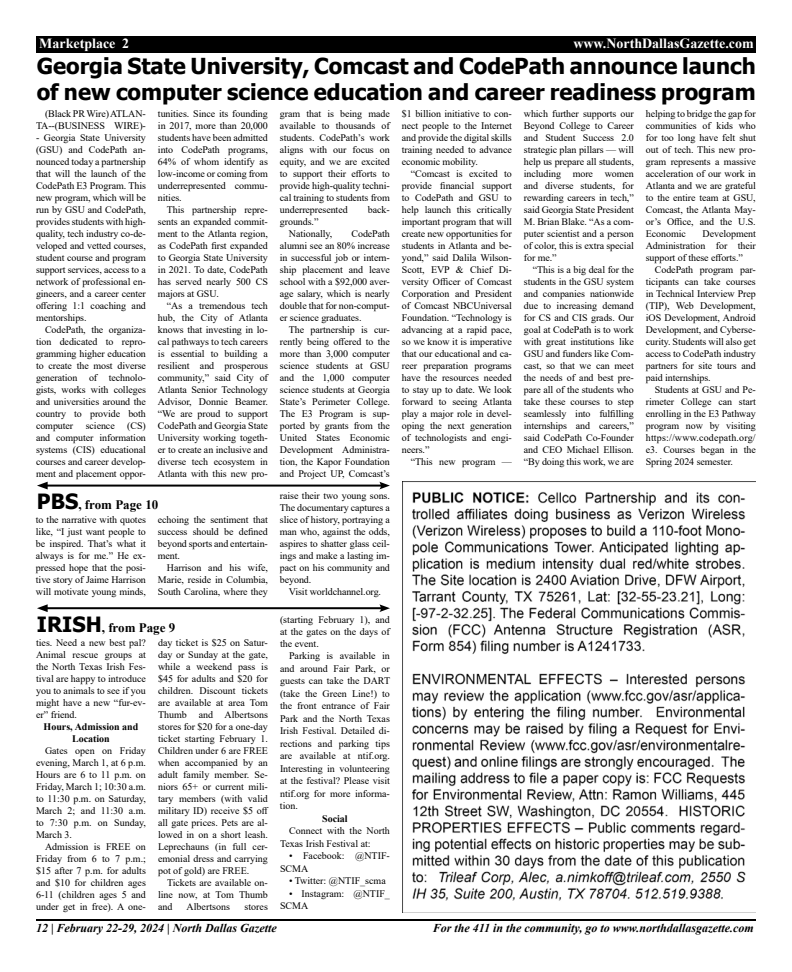
<style>
.page{position:relative;width:792px;height:972px;background:#fff}
.page>*{position:absolute;margin:0;border:0;box-sizing:border-box;transform-origin:0 0}
.t1{font:700 22px/26.4px "Tahoma";color:#000}
.t2{font:700 14px "Times New Roman";color:#fff}
.t3{font:700 13px "Times New Roman";color:#000}
.t4{font:italic 700 12px "Times New Roman";color:#000}
.t5{font:10px/12px "Times New Roman";letter-spacing:-.005em;color:#000;text-align:justify}
.t6{font:700 10px/12px "Times New Roman";color:#000;text-align:center}
.s1{font-family:"Tahoma";font-size:21px}
</style>
<div class="page">
<hr style="left:36px;top:919px;width:720px;height:2px;background:#000">
<div style="left:36px;top:36px;width:720px;height:17px;background:#000"></div>
<img style="left:402px;top:481px;width:354px;height:432px">
<hr style="left:44px;top:607px;width:339px;height:2px;background:#000">
<svg style="left:37px;top:604px;width:11px;height:8px"></svg>
<svg style="left:379px;top:604px;width:11px;height:8px"></svg>
<hr style="left:44px;top:485px;width:339px;height:2px;background:#000">
<svg style="left:37px;top:482px;width:11px;height:7px"></svg>
<svg style="left:379px;top:482px;width:11px;height:7px"></svg>
<h2 class="t2" style="left:39px;top:33px;width:91px">Marketplace 2</h2>
<h2 class="t2" style="left:573px;top:33px;width:182px">www.NorthDallasGazette.com</h2>
<h1 class="t1" style="left:37px;top:54px;width:721px">Georgia State University, Comcast and CodePath announce launch of new computer science education and career readiness program</h1>
<p class="t5" style="left:36px;top:107px;width:111px;text-align:right">(Black PR Wire) ATLAN-<br>TA--(BUSINESS WIRE)-</p>
<p class="t5" style="left:36px;top:131px;width:111px">- Georgia State University (GSU) and CodePath an&shy;nounced today a partnership that will the launch of the CodePath E3 Program. This new program, which will be run by GSU and CodePath, provides students with high&shy;quality, tech industry co-de&shy;veloped and vetted courses, student course and program support services, access to a network of professional en&shy;gineers, and a career center offering 1:1 coaching and mentorships.</p>
<p class="t5" style="left:36px;top:323px;width:111px;text-indent:9px">CodePath, the organiza&shy;tion dedicated to repro&shy;gramming higher education to create the most diverse generation of technolo&shy;gists, works with colleges and universities around the country to provide both computer science (CS) and computer information systems (CIS) educational courses and career develop&shy;ment and placement oppor-</p>
<p class="t5" style="left:402px;top:107px;width:111px">$1 billion initiative to con&shy;nect people to the Internet and provide the digital skills training needed to advance economic mobility.</p>
<p class="t5" style="left:402px;top:167px;width:111px;text-indent:9px">“Comcast is excited to provide financial support to CodePath and GSU to help launch this critically important program that will create new opportunities for students in Atlanta and be&shy;yond,” said Dalila Wilson-Scott, EVP &amp; Chief Di&shy;versity Officer of Comcast Corporation and President of Comcast NBCUniversal Foundation. “Technology is advancing at a rapid pace, so we know it is imperative that our educational and ca&shy;reer preparation programs have the resources needed to stay up to date. We look forward to seeing Atlanta play a major role in devel&shy;oping the next generation of technologists and engi&shy;neers.”</p>
<p class="t5" style="left:411px;top:455px;width:102px">“This new program —</p>
<p class="t5" style="left:158px;top:107px;width:111px">tunities. Since its founding in 2017, more than 20,000 students have been admitted into CodePath programs, 64% of whom identify as low-income or coming from underrepresented commu&shy;nities.</p>
<p class="t5" style="left:158px;top:203px;width:111px;text-indent:9px">This partnership repre&shy;sents an expanded commit&shy;ment to the Atlanta region, as CodePath first expanded to Georgia State University in 2021. To date, CodePath has served nearly 500 CS majors at GSU.</p>
<p class="t5" style="left:158px;top:299px;width:111px;text-indent:9px">“As a tremendous tech hub, the City of Atlanta knows that investing in lo&shy;cal pathways to tech careers is essential to building a resilient and prosperous community,” said City of Atlanta Senior Technology Advisor, Donnie Beamer. “We are proud to support CodePath and Georgia State University working togeth&shy;er to create an inclusive and diverse tech ecosystem in Atlanta with this new pro-</p>
<p class="t5" style="left:280px;top:107px;width:111px">gram that is being made available to thousands of students. CodePath’s work aligns with our focus on equity, and we are excited to support their efforts to provide high-quality techni&shy;cal training to students from underrepresented</p>
<p class="t5" style="left:524px;top:107px;width:111px">which further supports our Beyond College to Career and Student Success 2.0 strategic plan pillars — will help us prepare all students, including more women and diverse students, for rewarding careers in tech,” said Georgia State President M. Brian Blake. “As a com&shy;puter scientist and a person of color, this is extra special for me.”</p>
<p class="t5" style="left:524px;top:263px;width:111px;text-indent:9px">“This is a big deal for the students in the GSU system and companies nationwide due to increasing demand for CS and CIS grads. Our goal at CodePath is to work with great institutions like GSU and funders like Com&shy;cast, so that we can meet the needs of and best pre&shy;pare all of the students who take these courses to step seamlessly into fulfilling internships and careers,” said CodePath Co-Founder and CEO Michael Ellison. “By doing this work, we are</p>
<p class="t5" style="left:646px;top:107px;width:111px">helping to bridge the gap for communities of kids who for too long have felt shut out of tech. This new pro&shy;gram represents a massive acceleration of our work in Atlanta and we are grateful to the entire team at GSU, Comcast, the Atlanta May&shy;or’s Office, and the U.S.<br>Economic</p>
<p class="t5" style="left:368px;top:203px;width:23px">back-</p>
<p class="t5" style="left:289px;top:215px;width:45px;text-indent:-9px">grounds.”<br>Nationally,</p>
<p class="t5" style="left:280px;top:227px;width:111px;text-indent:72px">CodePath alumni see an 80% increase in successful job or intern&shy;ship placement and leave school with a $92,000 aver&shy;age salary, which is nearly double that for non-comput&shy;er science graduates.</p>
<p class="t5" style="left:280px;top:323px;width:111px;text-indent:9px">The partnership is cur&shy;rently being offered to the more than 3,000 computer science students at GSU and the 1,000 computer science students at Georgia State’s Perimeter College.<br>The E3 Program is sup&shy;ported by grants from the United States Economic Development Administra&shy;tion, the Kapor Foundation and Project UP, Comcast’s</p>
<p class="t5" style="left:646px;top:227px;width:111px;text-indent:57px">Development Administration for their support of these efforts.”</p>
<p class="t5" style="left:646px;top:263px;width:111px;text-indent:9px">CodePath program par&shy;ticipants can take courses in Technical Interview Prep (TIP), Web Development, iOS Development, Android Development, and Cyberse&shy;curity. Students will also get access to CodePath industry partners for site tours and paid internships.</p>
<p class="t5" style="left:646px;top:383px;width:111px;text-indent:9px">Students at GSU and Pe&shy;rimeter College can start enrolling in the E3 Pathway program now by visiting https://www.codepath.org/ e3. Courses began in the Spring 2024 semester.</p>
<h3 class="t3" style="left:37px;top:495px;width:123px"><span class="s1">PBS</span>, from Page 10</h3>
<p class="t5" style="left:36px;top:514px;width:111px">to the narrative with quotes like, “I just want people to be inspired. That’s what it always is for me.” He ex&shy;pressed hope that the posi&shy;tive story of Jaime Harrison will motivate young minds,</p>
<p class="t5" style="left:158px;top:514px;width:111px">echoing the sentiment that success should be defined beyond sports and entertain&shy;ment.</p>
<p class="t5" style="left:158px;top:562px;width:111px;text-indent:9px">Harrison and his wife, Marie, reside in Columbia, South Carolina, where they</p>
<h3 class="t3" style="left:37px;top:618px;width:140px"><span class="s1">IRISH</span>, from Page 9</h3>
<p class="t5" style="left:36px;top:636px;width:111px">ties. Need a new best pal?<br>Animal rescue groups at the North Texas Irish Fes&shy;tival are happy to introduce you to animals to see if you might have a new “fur-ev&shy;er” friend.</p>
<p class="t6" style="left:44px;top:720px;width:96px">Hours, Admission and<br>Location</p>
<p class="t5" style="left:36px;top:744px;width:111px;text-indent:9px">Gates open on Friday evening, March 1, at 6 p.m.<br>Hours are 6 to 11 p.m. on Friday, March 1; 10:30 a.m. to 11:30 p.m. on Saturday, March 2; and 11:30 a.m. to 7:30 p.m. on Sunday, March 3.</p>
<p class="t5" style="left:36px;top:840px;width:111px;text-indent:9px">Admission is FREE on Friday from 6 to 7 p.m.; $15 after 7 p.m. for adults and $10 for children ages 6-11 (children ages 5 and under get in free). A one-</p>
<p class="t5" style="left:158px;top:636px;width:112px">day ticket is $25 on Satur&shy;day or Sunday at the gate, while a weekend pass is $45 for adults and $20 for children. Discount tickets are available at area Tom Thumb and Albertsons stores for $20 for a one-day ticket starting February 1.<br>Children under 6 are FREE when accompanied by an adult family member. Se&shy;niors 65+ or current mili&shy;tary members (with valid military ID) receive $5 off all gate prices. Pets are al&shy;lowed in on a short leash.<br>Leprechauns (in full cer&shy;emonial dress and carrying pot of gold) are FREE.</p>
<p class="t5" style="left:158px;top:876px;width:111px;text-indent:9px">Tickets are available on&shy;line now, at Tom Thumb and</p>
<p class="t5" style="left:187px;top:900px;width:45px">Albertsons</p>
<p class="t5" style="left:245px;top:900px;width:25px">stores</p>
<p class="t5" style="left:280px;top:490px;width:112px">raise their two young sons.<br>The documentary captures a slice of history, portraying a man who, against the odds, aspires to shatter glass ceil&shy;ings and make a lasting im&shy;pact on his community and beyond.</p>
<p class="t5" style="left:289px;top:586px;width:94px">Visit worldchannel.org.</p>
<p class="t5" style="left:280px;top:613px;width:111px">(starting February 1), and at the gates on the days of the event.</p>
<p class="t5" style="left:280px;top:650px;width:112px;line-height:12.5px;text-indent:9px">Parking is available in and around Fair Park, or guests can take the DART (take the Green Line!) to the front entrance of Fair Park and the North Texas Irish Festival. Detailed di&shy;rections and parking tips are available at ntif.org.<br>Interesting in volunteering at the festival? Please visit ntif.org for more informa&shy;tion.</p>
<p class="t6" style="left:322px;top:812px;width:27px">Social</p>
<p class="t5" style="left:280px;top:825px;width:111px;line-height:12.5px;text-indent:9px">Connect with the North<br>Texas Irish Festival at:</p>
<p class="t5" style="left:280px;top:850px;width:111px;line-height:12.5px;text-indent:9px">• Facebook: @NTIF-<br>SCMA</p>
<p class="t5" style="left:289px;top:875px;width:98px">• Twitter: @NTIF_scma</p>
<p class="t5" style="left:280px;top:887px;width:111px;line-height:12.5px;text-indent:9px">• Instagram: @NTIF_<br>SCMA</p>
<p class="t4" style="left:36px;top:920px;width:242px">12 | February 22-29, 2024 | North Dallas Gazette</p>
<p class="t4" style="left:433px;top:920px;width:322px">For the 411 in the community, go to www.northdallasgazette.com</p>
</div>
